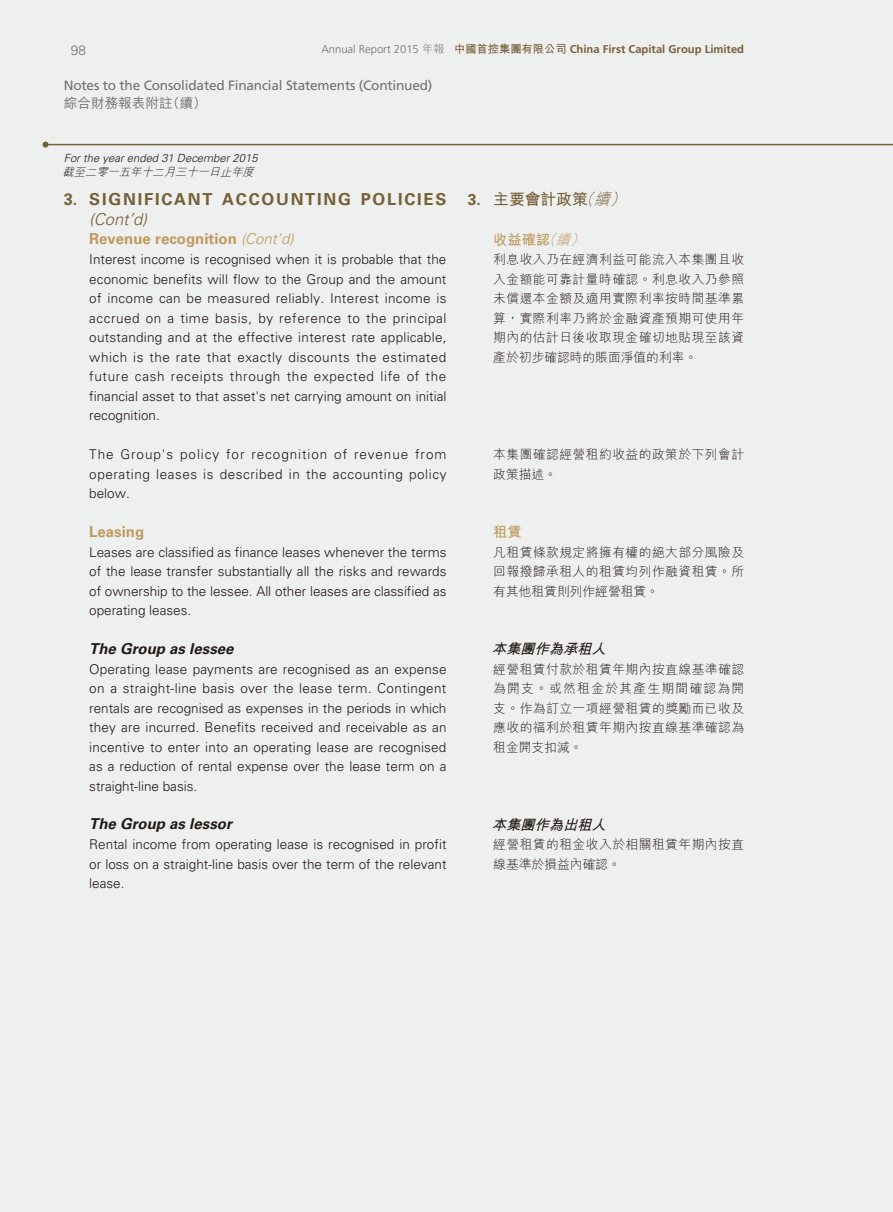
<style>
.page{position:relative;width:893px;height:1212px;background:#eeefef}
.page>*{position:absolute;margin:0;border:0;box-sizing:border-box;transform-origin:0 0}
.t1{font:700 16.5px "Univers LT Std";letter-spacing:.11em;color:#775f37}
.t2{font:italic 300 16.5px "Univers LT Std";color:#775f37}
.t3{font:15.75px "M Hei HK Bold E Ten B5 H";color:#775f37}
.t4{font:700 15px "Univers LT Std";color:#bf9a5e}
.t5{font:italic 700 15px "Univers LT Std";color:#231916}
.t6{font:italic 14.25px "M Hei HK Bold E Ten B5 H";color:#231916}
.t7{font:14.25px "M Hei HK Bold E Ten B5 H";color:#bf9a5e}
.t8{font:300 13.5px/19.5px "Univers LT Std";color:#231916;text-align:justify}
.t9{font:13.5px "Frutiger LT Std";letter-spacing:-.015em;color:#717171}
.t10{font:13.5px "M Hei HK Medium E Ten B5 H";color:#717171}
.t11{font:300 13.5px "Univers LT Std";color:#717171}
.t12{font:12.75px/19.5px "M Hei HK Light E Ten B5 H";letter-spacing:.04em;color:#231916;text-align:justify}
.t13{font:700 11.25px "Frutiger LT Std";color:#775f37}
.t14{font:italic 300 11.25px "Univers LT Std";color:#231916}
.t15{font:italic 11.25px "M Hei HK Light E Ten B5 H";color:#231916}
.s1{font-weight:300;color:#717171}
.s2{font-family:"M Hei HK Light E Ten B5 H";font-weight:400;color:#717171}
.s3{font-family:"M Hei HK Bold E Ten B5 H";font-weight:400}
.s4{font-weight:300;font-style:italic}
.s5{font-family:"Univers LT Std";font-weight:700}
.s6{font-family:"M Hei HK Light E Ten B5 H";font-style:italic}
</style>
<div class="page">
<hr style="left:45px;top:144px;width:848px;height:1px;background:#775f37">
<svg style="left:43px;top:142px;width:5px;height:6px"></svg>
<p class="t11" style="left:71px;top:44px;width:17px">98</p>
<p class="t13" style="left:321px;top:43px;width:424px"><span class="s1">Annual Report 2015</span> <span class="s2">年報</span> <span class="s3">中國首控集團有限公司</span> China First Capital Group Limited</p>
<p class="t9" style="left:64px;top:79px;width:370px">Notes to the Consolidated Financial Statements (Continued)</p>
<p class="t10" style="left:64px;top:97px;width:145px">綜合財務報表附註（續）</p>
<p class="t14" style="left:64px;top:153px;width:195px">For the year ended 31 December 2015</p>
<p class="t15" style="left:63px;top:168px;width:196px">截至二零一五年十二月三十一日止年度</p>
<p class="t1" style="left:64px;top:191px;width:384px">3. SIGNIFICANT ACCOUNTING POLICIES</p>
<p class="t2" style="left:89px;top:211px;width:59px">(Cont’d)</p>
<p class="t4" style="left:89px;top:232px;width:206px">Revenue recognition <span class="s4">(Cont’d)</span></p>
<p class="t8" style="left:89px;top:250px;width:359px">Interest income is recognised when it is probable that the economic benefits will flow to the Group and the amount of income can be measured reliably. Interest income is accrued on a time basis, by reference to the principal outstanding and at the effective interest rate applicable, which is the rate that exactly discounts the estimated future cash receipts through the expected life of the financial asset to that asset's net carrying amount on initial recognition.</p>
<p class="t8" style="left:89px;top:445px;width:359px">The Group's policy for recognition of revenue from operating leases is described in the accounting policy below.</p>
<p class="t4" style="left:89px;top:524px;width:57px">Leasing</p>
<p class="t8" style="left:89px;top:543px;width:359px">Leases are classified as finance leases whenever the terms of the lease transfer substantially all the risks and rewards of ownership to the lessee. All other leases are classified as operating leases.</p>
<p class="t5" style="left:89px;top:641px;width:146px">The Group as lessee</p>
<p class="t8" style="left:89px;top:660px;width:359px">Operating lease payments are recognised as an expense on a straight-line basis over the lease term. Contingent rentals are recognised as expenses in the periods in which they are incurred. Benefits received and receivable as an incentive to enter into an operating lease are recognised as a reduction of rental expense over the lease term on a straight-line basis.</p>
<p class="t5" style="left:89px;top:817px;width:144px">The Group as lessor</p>
<p class="t8" style="left:89px;top:835px;width:359px">Rental income from operating lease is recognised in profit or loss on a straight-line basis over the term of the relevant lease.</p>
<p class="t3" style="left:468px;top:194px;width:164px"><span class="s5">3.</span> 主要會計政策<span class="s6">（續）</span></p>
<p class="t7" style="left:493px;top:234px;width:97px">收益確認<span class="s6">（續）</span></p>
<p class="t12" style="left:493px;top:251px;width:252px">利息收入乃在經濟利益可能流入本集團且收入金額能可靠計量時確認。利息收入乃參照未償還本金額及適用實際利率按時間基準累算，實際利率乃將於金融資產預期可使用年期內的估計日後收取現金確切地貼現至該資產於初步確認時的賬面淨值的利率。</p>
<p class="t12" style="left:493px;top:446px;width:252px">本集團確認經營租約收益的政策於下列會計政策描述。</p>
<p class="t7" style="left:493px;top:526px;width:30px">租賃</p>
<p class="t12" style="left:493px;top:544px;width:252px">凡租賃條款規定將擁有權的絕大部分風險及回報撥歸承租人的租賃均列作融資租賃。所有其他租賃則列作經營租賃。</p>
<p class="t6" style="left:492px;top:643px;width:119px">本集團作為承租人</p>
<p class="t12" style="left:493px;top:661px;width:252px">經營租賃付款於租賃年期內按直線基準確認為開支。或然租金於其產生期間確認為開支。作為訂立一項經營租賃的獎勵而已收及應收的福利於租賃年期內按直線基準確認為租金開支扣減。</p>
<p class="t6" style="left:492px;top:819px;width:119px">本集團作為出租人</p>
<p class="t12" style="left:493px;top:836px;width:252px">經營租賃的租金收入於相關租賃年期內按直線基準於損益內確認。</p>
</div>
